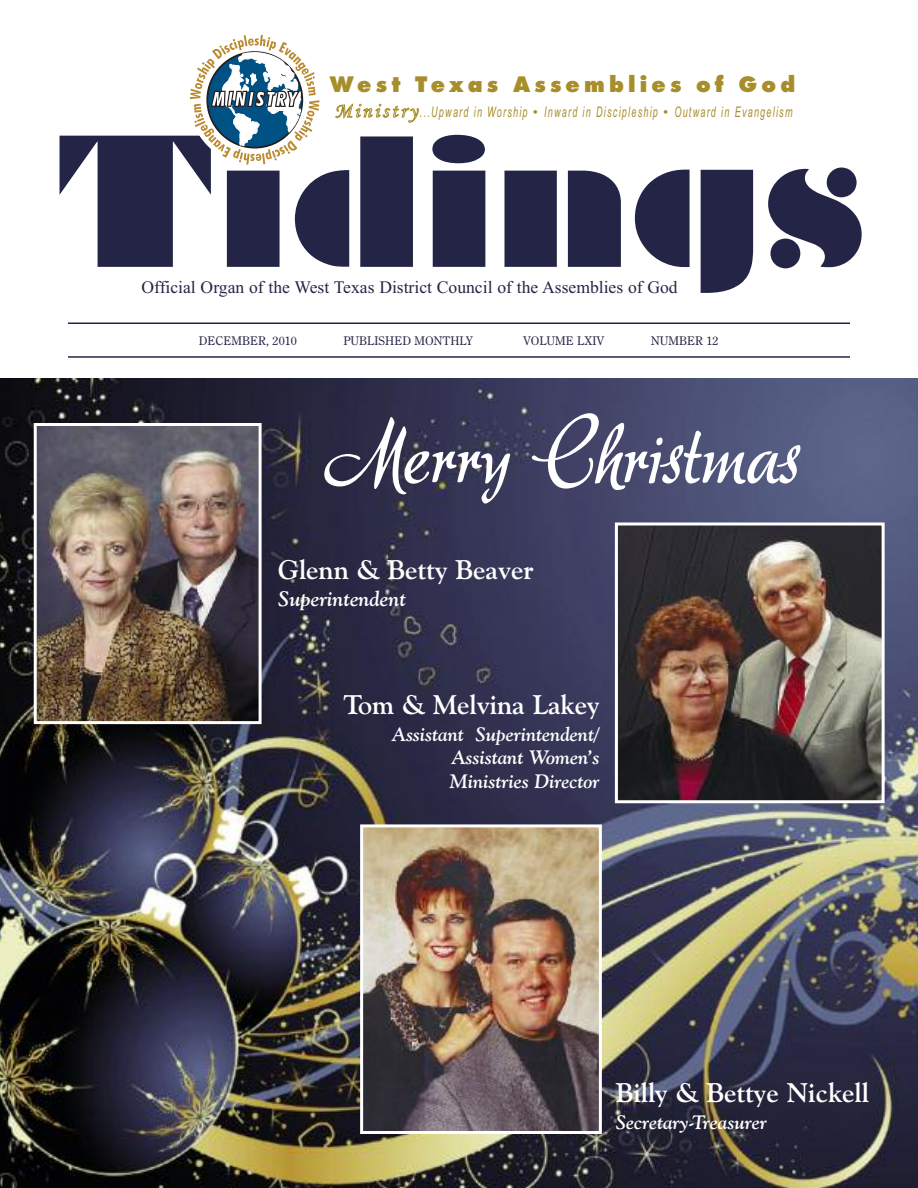
<style>
.page{position:relative;width:918px;height:1188px;background:#fff}
.page>*{position:absolute;margin:0;border:0;box-sizing:border-box;transform-origin:0 0}
.t1{font:170.4px "Braggadocio";color:#242546}
.t2{font:83.85px "Adore";color:#fff}
.t3{font:700 27px "Goudy Old Style BT";color:#fff}
.t4{font:700 23.4px "Futura T Extra";letter-spacing:.175em;color:#a78e2b}
.t5{font:italic 700 21px "Goudy Old Style BT";color:#fff}
.t6{font:italic 700 19.5px/23.4px "Goudy Old Style BT";color:#fff;text-align:justify}
.t7{font:17.55px "Times New Roman";color:#242546}
.t8{font:italic 14.7px "Arial Narrow";letter-spacing:.115em;color:#a78e2b;scale:.75 1}
.t9{font:12px "Century Oldstyle BT";color:#242546}
.s1{font-family:"Monotype Corsiva";font-style:normal;font-size:20.55px;color:#fff}
.s2{font-family:"Arial"}
</style>
<div class="page">
<svg style="left:190px;top:35px;width:130px;height:130px"></svg>
<div style="left:54px;top:322px;width:810px;height:36px;border:2px solid #242546"></div>
<div style="left:26px;top:311px;width:41px;height:54px;background:#fff"></div>
<div style="left:850px;top:302px;width:39px;height:65px;background:#fff"></div>
<img style="left:0;top:379px;width:918px;height:809px">
<img style="left:38px;top:427px;width:220px;height:293px">
<div style="left:34px;top:423px;width:228px;height:301px;border:3px solid #fff"></div>
<img style="left:619px;top:526px;width:262px;height:273px">
<div style="left:615px;top:522px;width:270px;height:281px;border:3px solid #fff"></div>
<img style="left:364px;top:828px;width:234px;height:302px">
<div style="left:360px;top:824px;width:242px;height:310px;border:3px solid #fff"></div>
<p class="t4" style="left:329px;top:70px;width:467px">West Texas Assemblies of God</p>
<p class="t8" style="left:334px;top:103px;width:612px"><span class="s1">Ministry</span>...Upward in Worship <span class="s2">•</span> Inward in Discipleship <span class="s2">•</span> Outward in Evangelism</p>
<h1 class="t1" style="left:52px;top:108px;width:813px">Tidings</h1>
<p class="t7" style="left:141px;top:277px;width:538px">Official Organ of the West Texas District Council of the Assemblies of God</p>
<p class="t9" style="left:199px;top:333px;width:100px">DECEMBER, 2010</p>
<p class="t9" style="left:343px;top:333px;width:131px">PUBLISHED MONTHLY</p>
<p class="t9" style="left:523px;top:333px;width:83px">VOLUME LXIV</p>
<p class="t9" style="left:651px;top:333px;width:69px">NUMBER 12</p>
<h2 class="t2" style="left:323px;top:396px;width:477px">Merry Christmas</h2>
<h3 class="t3" style="left:278px;top:553px;width:257px">Glenn &amp; Betty Beaver</h3>
<p class="t5" style="left:278px;top:587px;width:129px">Superintendent</p>
<h3 class="t3" style="left:343px;top:689px;width:258px">Tom &amp; Melvina Lakey</h3>
<p class="t6" style="left:450px;top:722px;width:151px;text-indent:-58px">Assistant Superintendent/ Assistant Women’s Ministries Director</p>
<h3 class="t3" style="left:616px;top:1077px;width:255px">Billy &amp; Bettye Nickell</h3>
<p class="t6" style="left:616px;top:1110px;width:152px">Secretary-Treasurer</p>
</div>
